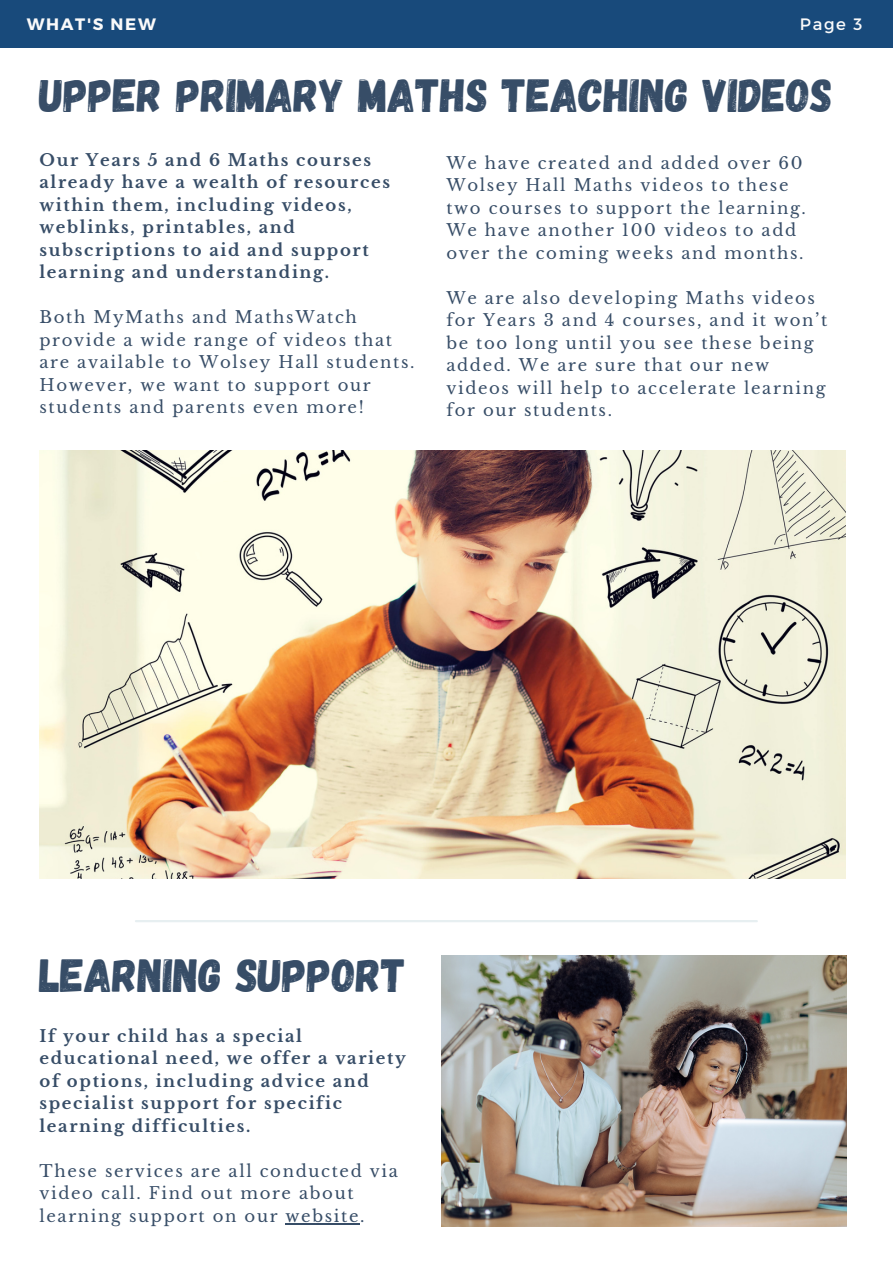
<style>
.page{position:relative;width:893px;height:1264px;background:#fff}
.page>*{position:absolute;margin:0;border:0;box-sizing:border-box;transform-origin:0 0}
.t1{font:46.5px "Gagalin";color:#374d67}
.t2{font:16.5px/22.5px "Libre Baskerville";letter-spacing:.1em;color:#374d67}
.t3{font:700 16.5px/22.5px "Libre Baskerville";letter-spacing:.1em;color:#374d67}
.t4{font:700 16.5px "Montserrat";letter-spacing:.1em;color:#fafafa}
.t5{font:16.5px "Montserrat";color:#fafafa}
</style>
<div class="page">
<div style="left:0;top:0;width:892px;height:47px;background:#184a7b"></div>
<img style="left:39px;top:450px;width:806px;height:429px">
<hr style="left:136px;top:920px;width:620px;height:2px;background:#e7eff1">
<img style="left:441px;top:955px;width:405px;height:271px">
<hr style="left:285px;top:1222px;width:75px;height:2px;background:#374d67">
<p class="t4" style="left:27px;top:14px;width:131px">WHAT'S NEW</p>
<p class="t5" style="left:799px;top:14px;width:64px">Page 3</p>
<h1 class="t1" style="left:39px;top:65px;width:794px">UPPER PRIMARY MATHS TEACHING VIDEOS</h1>
<p class="t3" style="left:39px;top:149px;width:352px">Our Years 5 and 6 Maths courses already have a wealth of resources within them, including videos, weblinks, printables, and subscriptions to aid and support learning and understanding.</p>
<p class="t2" style="left:39px;top:306px;width:376px">Both MyMaths and MathsWatch provide a wide range of videos that are available to Wolsey Hall students.<br>However, we want to support our students and parents even more!</p>
<p class="t2" style="left:446px;top:152px;width:361px">We have created and added over 60<br>Wolsey Hall Maths videos to these two courses to support the learning.<br>We have another 100 videos to add over the coming weeks and months.</p>
<p class="t2" style="left:446px;top:286px;width:382px">We are also developing Maths videos for Years 3 and 4 courses, and it won’t be too long until you see these being added. We are sure that our new videos will help to accelerate learning for our students.</p>
<h1 class="t1" style="left:39px;top:944px;width:368px">LEARNING SUPPORT</h1>
<p class="t3" style="left:39px;top:1024px;width:368px">If your child has a special educational need, we offer a variety of options, including advice and specialist support for specific learning difficulties.</p>
<p class="t2" style="left:39px;top:1159px;width:360px">These services are all conducted via video call. Find out more about learning support on our website.</p>
</div>
